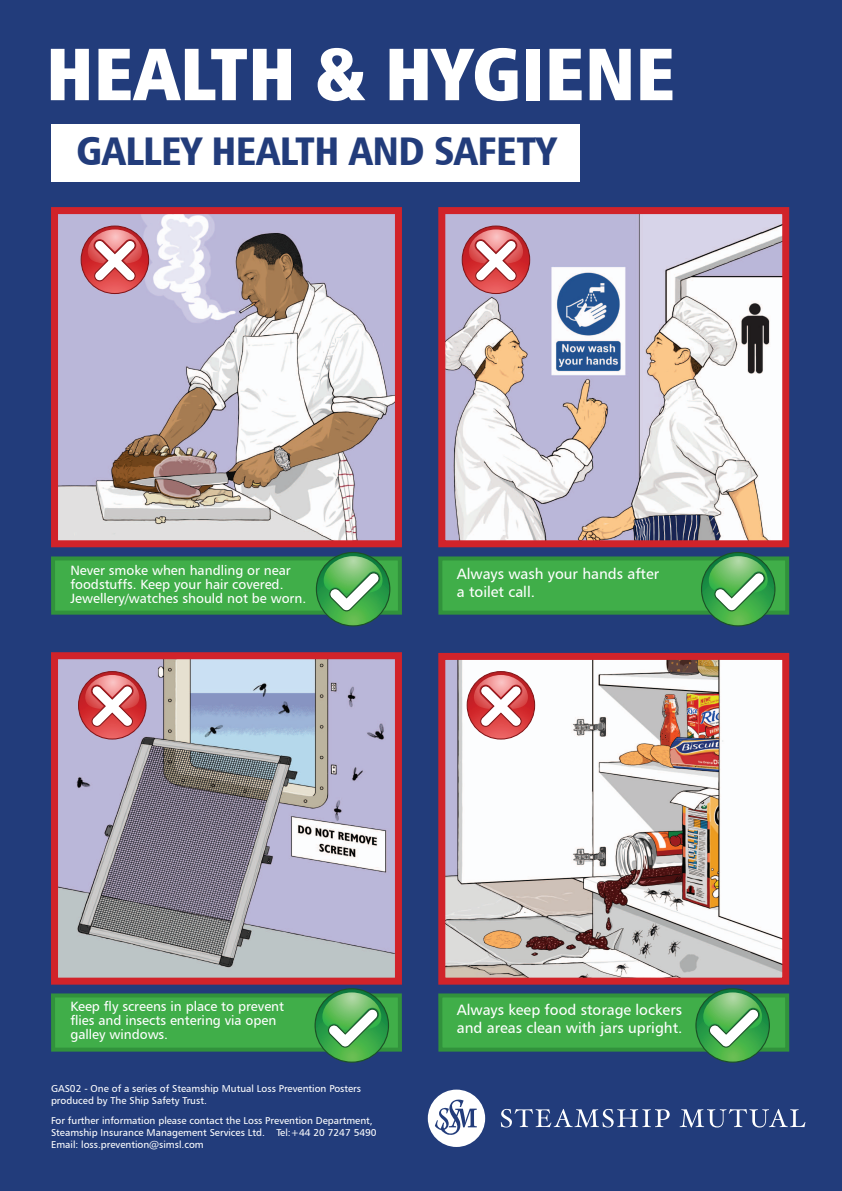
<style>
.page{position:relative;width:842px;height:1191px;background:#223c7b}
.page>*{position:absolute;margin:0;border:0;box-sizing:border-box;transform-origin:0 0}
.t1{font:74px "Humanist 777 BT Extra Black Cond B";color:#fff}
.t2{font:40px "Humanist 777 BT Black Condensed B";letter-spacing:-.015em;color:#223c7b}
.t3{font:15px/18px "Humanist 777 BT Roman B";color:#fff}
.t4{font:13.5px/14.2px "Humanist 777 BT Roman B";color:#fff}
.t5{font:10px/12px "Humanist 777 BT Roman B";color:#fff}
</style>
<div class="page">
<div style="left:440px;top:558px;width:347px;height:54px;background:#40ae49"></div>
<div style="left:438px;top:556px;width:351px;height:58px;border:4px solid #31923c"></div>
<svg style="left:701px;top:552px;width:74px;height:74px"></svg>
<div style="left:440px;top:995px;width:347px;height:54px;background:#40ae49"></div>
<div style="left:438px;top:993px;width:351px;height:58px;border:4px solid #31923c"></div>
<svg style="left:695px;top:988px;width:75px;height:74px"></svg>
<div style="left:51px;top:125px;width:529px;height:57px;background:#fff"></div>
<svg style="left:501px;top:1108px;width:169px;height:19px"></svg>
<svg style="left:680px;top:1109px;width:125px;height:18px"></svg>
<div style="left:428px;top:1089px;width:57px;height:58px;background:#fff;border-radius:50%"></div>
<svg style="left:435px;top:1099px;width:42px;height:36px"></svg>
<img style="left:59px;top:215px;width:335px;height:324px">
<div style="left:51px;top:207px;width:351px;height:340px;border:7px solid #d1232a"></div>
<img style="left:446px;top:215px;width:335px;height:324px">
<div style="left:438px;top:207px;width:351px;height:340px;border:7px solid #d1232a"></div>
<img style="left:59px;top:660px;width:335px;height:316px">
<div style="left:51px;top:652px;width:351px;height:332px;border:7px solid #d1232a"></div>
<img style="left:446px;top:661px;width:335px;height:315px">
<div style="left:438px;top:653px;width:351px;height:331px;border:7px solid #d1232a"></div>
<div style="left:53px;top:558px;width:347px;height:54px;background:#40ae49"></div>
<div style="left:51px;top:556px;width:351px;height:58px;border:4px solid #31923c"></div>
<svg style="left:316px;top:552px;width:74px;height:74px"></svg>
<div style="left:53px;top:995px;width:347px;height:54px;background:#40ae49"></div>
<div style="left:51px;top:993px;width:351px;height:58px;border:4px solid #31923c"></div>
<svg style="left:315px;top:988px;width:74px;height:74px"></svg>
<svg style="left:78px;top:671px;width:68px;height:68px;background:#d27e86"></svg>
<svg style="left:467px;top:671px;width:68px;height:68px;background:#e08c8e"></svg>
<svg style="left:462px;top:225px;width:68px;height:69px;background:#d27f87"></svg>
<svg style="left:81px;top:225px;width:68px;height:69px;background:#d27f87"></svg>
<h1 class="t1" style="left:46px;top:27px;width:631px">HEALTH &amp; HYGIENE</h1>
<h2 class="t2" style="left:77px;top:126px;width:482px">GALLEY HEALTH AND SAFETY</h2>
<h3 class="t4" style="left:70px;top:562px;width:237px">Never smoke when handling or near foodstuffs. Keep your hair covered.<br>Jewellery/watches should not be worn.</h3>
<h3 class="t3" style="left:457px;top:564px;width:204px">Always wash your hands after a toilet call.</h3>
<h3 class="t4" style="left:70px;top:998px;width:215px">Keep fly screens in place to prevent flies and insects entering via open galley windows.</h3>
<p class="t5" style="left:51px;top:1082px;width:312px">GAS02 - One of a series of Steamship Mutual Loss Prevention Posters produced by The Ship Safety Trust.</p>
<p class="t5" style="left:51px;top:1114px;width:327px">For further information please contact the Loss Prevention Department,<br>Steamship Insurance Management Services Ltd. Tel:+44 20 7247 5490<br>Email: loss.prevention@simsl.com</p>
<h3 class="t3" style="left:457px;top:1001px;width:227px">Always keep food storage lockers and areas clean with jars upright.</h3>
</div>
